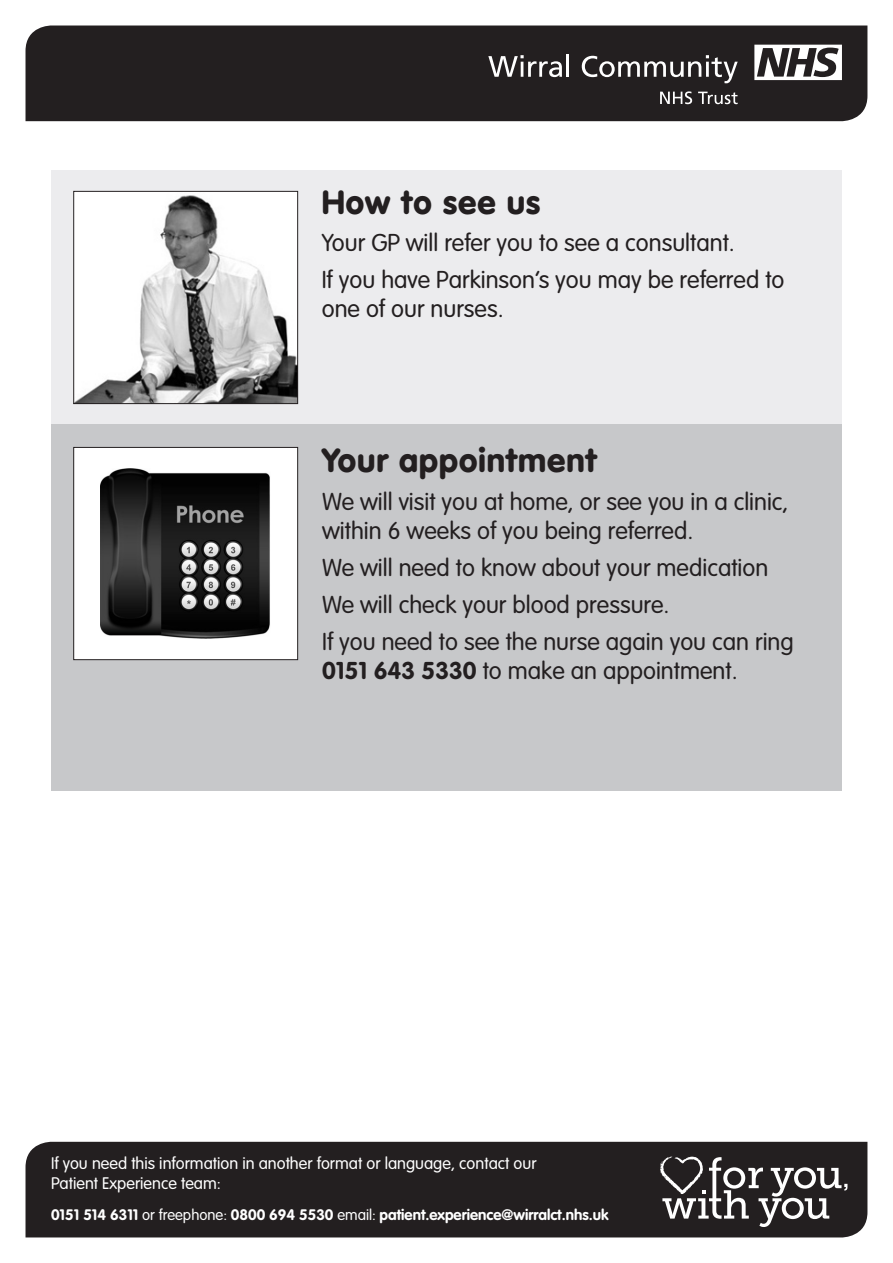
<style>
.page{position:relative;width:893px;height:1263px;background:#fff}
.page>*{position:absolute;margin:0;border:0;box-sizing:border-box;transform-origin:0 0}
.t1{font:900 33px "VAG Rounded Std";letter-spacing:.03em;color:#231f20}
.t2{font:300 24px/28.8px "VAG Rounded Std";color:#231f20}
.t3{font:300 16.5px/19.8px "VAG Rounded Std";color:#fff}
.t4{font:700 15px "VAG Rounded Std";color:#fff}
.s1{font-weight:700}
.s2{font-weight:300}
</style>
<div class="page">
<div style="left:26px;top:26px;width:841px;height:95px;background:#231f20"></div>
<div style="left:26px;top:1142px;width:841px;height:95px;background:#231f20"></div>
<svg style="left:488px;top:55px;width:74px;height:22px"></svg>
<hr style="left:566px;top:55px;width:3px;height:22px;background:#fff">
<svg style="left:582px;top:55px;width:156px;height:28px;background:#535050"></svg>
<svg style="left:754px;top:45px;width:88px;height:35px"></svg>
<svg style="left:660px;top:91px;width:32px;height:13px"></svg>
<svg style="left:698px;top:92px;width:40px;height:12px"></svg>
<svg style="left:660px;top:1156px;width:187px;height:71px"></svg>
<div style="left:51px;top:423px;width:791px;height:368px;background:#c7c8ca"></div>
<div style="left:51px;top:170px;width:791px;height:253px;background:#ececee"></div>
<img style="left:75px;top:193px;width:221px;height:209px">
<div style="left:73px;top:191px;width:225px;height:213px;border:1px solid #231f20"></div>
<div style="left:74px;top:447px;width:224px;height:213px;background:#fff"></div>
<img style="left:101px;top:469px;width:169px;height:169px">
<div style="left:73px;top:447px;width:225px;height:213px;border:1px solid #231f20"></div>
<p class="t1" style="left:322px;top:182px;width:220px">How to see us</p>
<p class="t2" style="left:322px;top:229px;width:415px">Your GP will refer you to see a consultant.</p>
<p class="t2" style="left:322px;top:266px;width:464px">If you have Parkinson’s you may be referred to one of our nurses.</p>
<p class="t1" style="left:322px;top:441px;width:276px">Your appointment</p>
<p class="t2" style="left:322px;top:488px;width:468px">We will visit you at home, or see you in a clinic, within 6 weeks of you being referred.</p>
<p class="t2" style="left:322px;top:554px;width:448px">We will need to know about your medication</p>
<p class="t2" style="left:322px;top:591px;width:349px">We will check your blood pressure.</p>
<p class="t2" style="left:322px;top:628px;width:473px">If you need to see the nurse again you can ring<br><span class="s1">0151 643 5330</span> to make an appointment.</p>
<p class="t3" style="left:51px;top:1154px;width:487px">If you need this information in another format or language, contact our<br>Patient Experience team:</p>
<p class="t4" style="left:51px;top:1206px;width:559px">0151 514 6311 <span class="s2">or freephone:</span> 0800 694 5530 <span class="s2">email:</span> patient.experience@wirralct.nhs.uk</p>
</div>
